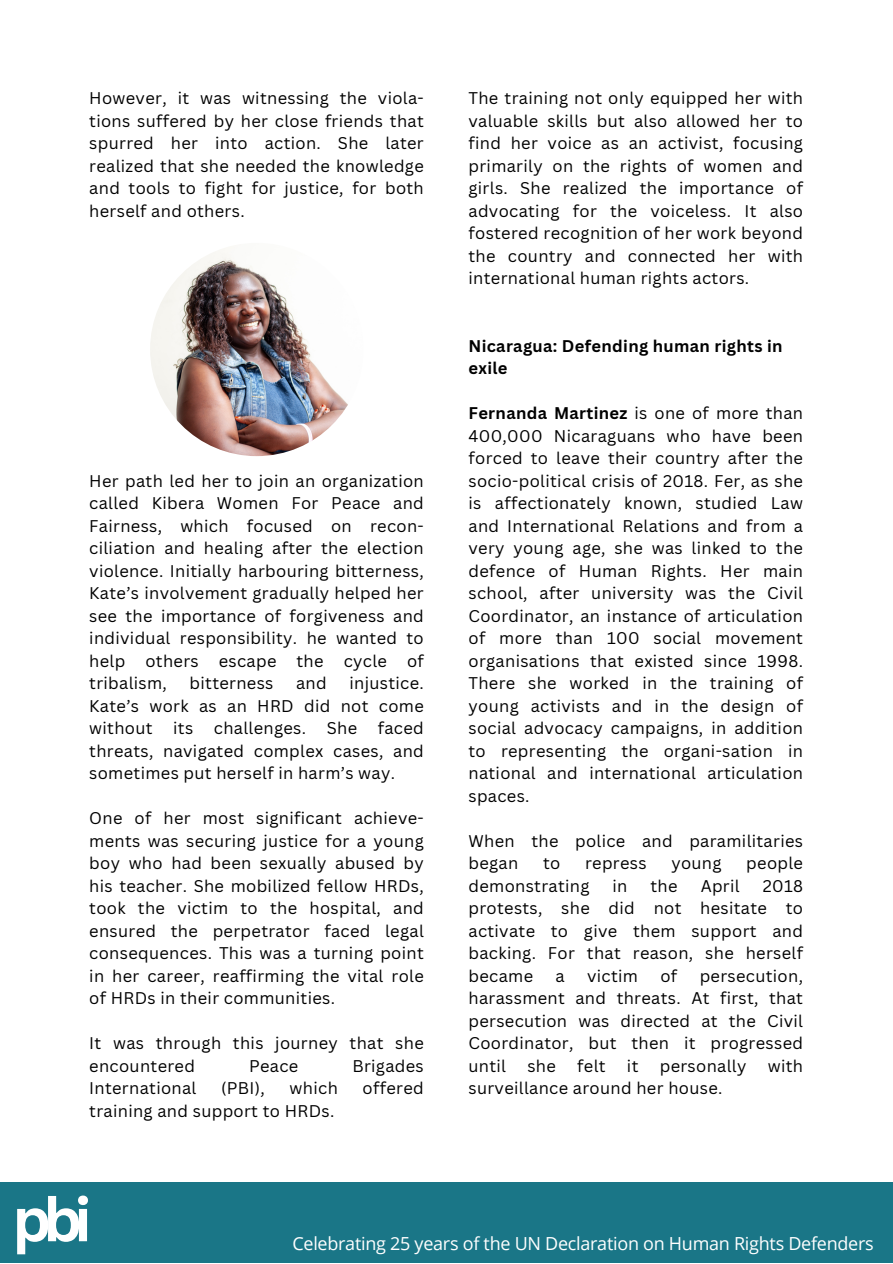
<style>
.page{position:relative;width:893px;height:1264px;background:#fff}
.page>*{position:absolute;margin:0;border:0;box-sizing:border-box;transform-origin:0 0}
.t1{font:700 60px "Canva Sans";color:#fff}
.t2{font:18px "Open Sans";letter-spacing:-.015em;color:#fff}
.t3{font:16.5px/22.5px "Canva Sans";letter-spacing:.02em;color:#000;text-align:justify}
.t4{font:700 16.5px/22.5px "Canva Sans";letter-spacing:.02em;color:#000}
.s1{font-weight:700}
</style>
<div class="page">
<div style="left:0;top:1182px;width:892px;height:80px;background:#1a7687"></div>
<img style="left:150px;top:243px;width:213px;height:213px;border-radius:50%">
<p class="t3" style="left:89px;top:87px;width:336px">However, it was witnessing the viola&shy;tions suffered by her close friends that spurred her into action. She later realized that she needed the knowledge and tools to fight for justice, for both herself and others.</p>
<p class="t3" style="left:89px;top:469px;width:336px">Her path led her to join an organization called Kibera Women For Peace and Fairness, which focused on recon&shy;ciliation and healing after the election violence. Initially harbouring bitterness, Kate’s involvement gradually helped her see the importance of forgiveness and individual responsibility. he wanted to help others escape the cycle of tribalism,</p>
<p class="t3" style="left:89px;top:671px;width:336px;text-indent:260px">injustice.<br>Kate’s work as an HRD did not come without its challenges. She faced threats, navigated complex cases, and sometimes put herself in harm’s way.</p>
<p class="t3" style="left:89px;top:806px;width:336px">One of her most significant achieve&shy;ments was securing justice for a young boy who had been sexually abused by his teacher. She mobilized fellow HRDs, took the victim to the hospital, and ensured the perpetrator faced legal consequences. This was a turning point in her career, reaffirming the vital role of HRDs in their communities.</p>
<p class="t3" style="left:89px;top:1031px;width:336px">It was through this journey that she encountered</p>
<p class="t3" style="left:189px;top:671px;width:85px">bitterness</p>
<p class="t3" style="left:296px;top:671px;width:32px">and</p>
<p class="t3" style="left:249px;top:1053px;width:51px">Peace</p>
<p class="t3" style="left:352px;top:1053px;width:73px">Brigades</p>
<p class="t3" style="left:89px;top:1076px;width:109px">International</p>
<p class="t3" style="left:221px;top:1076px;width:45px">(PBI),</p>
<p class="t3" style="left:289px;top:1076px;width:50px">which</p>
<p class="t3" style="left:362px;top:1076px;width:63px">offered</p>
<p class="t3" style="left:89px;top:1098px;width:247px">training and support to HRDs.</p>
<p class="t3" style="left:468px;top:87px;width:336px">The training not only equipped her with valuable skills but also allowed her to find her voice as an activist, focusing primarily on the rights of women and girls. She realized the importance of advocating for the voiceless. It also fostered recognition of her work beyond the country and connected her with international human rights actors.</p>
<p class="t4" style="left:468px;top:334px;width:315px">Nicaragua: Defending human rights in exile</p>
<p class="t3" style="left:468px;top:402px;width:336px"><span class="s1">Fernanda Martinez</span> is one of more than 400,000 Nicaraguans who have been forced to leave their country after the socio-political crisis of 2018. Fer, as she is affectionately known, studied Law and International Relations and from a very young age, she was linked to the defence of Human Rights. Her main school, after university was the Civil Coordinator, an instance of articulation of more than 100 social movement organisations that existed since 1998.<br>There she worked in the training of young activists and in the design of social advocacy campaigns, in addition to representing the organi-sation in national and international articulation spaces.</p>
<p class="t3" style="left:468px;top:829px;width:336px">When the police and paramilitaries began</p>
<p class="t3" style="left:543px;top:851px;width:19px">to</p>
<p class="t3" style="left:585px;top:851px;width:63px">repress</p>
<p class="t3" style="left:671px;top:851px;width:52px">young</p>
<p class="t3" style="left:746px;top:851px;width:58px">people</p>
<p class="t3" style="left:468px;top:874px;width:122px">demonstrating</p>
<p class="t3" style="left:612px;top:874px;width:16px">in</p>
<p class="t3" style="left:650px;top:874px;width:29px">the</p>
<p class="t3" style="left:700px;top:874px;width:41px">April</p>
<p class="t3" style="left:468px;top:874px;width:336px;text-indent:294px">2018 protests, she did not hesitate to activate to give them support and backing. For that reason, she herself became</p>
<p class="t3" style="left:555px;top:964px;width:11px">a</p>
<p class="t3" style="left:587px;top:964px;width:52px">victim</p>
<p class="t3" style="left:660px;top:964px;width:18px">of</p>
<p class="t3" style="left:468px;top:964px;width:336px;text-indent:231px">persecution, harassment and threats. At first, that persecution was directed at the Civil Coordinator, but then it progressed until</p>
<p class="t3" style="left:527px;top:1053px;width:30px">she</p>
<p class="t3" style="left:577px;top:1053px;width:30px">felt</p>
<p class="t3" style="left:627px;top:1053px;width:13px">it</p>
<p class="t3" style="left:659px;top:1053px;width:88px">personally</p>
<p class="t3" style="left:767px;top:1053px;width:37px">with</p>
<p class="t3" style="left:468px;top:1076px;width:255px">surveillance around her house.</p>
<p class="t1" style="left:12px;top:1177px;width:81px">pbi</p>
<p class="t2" style="left:292px;top:1230px;width:582px">Celebrating 25 years of the UN Declaration on Human Rights Defenders</p>
</div>
